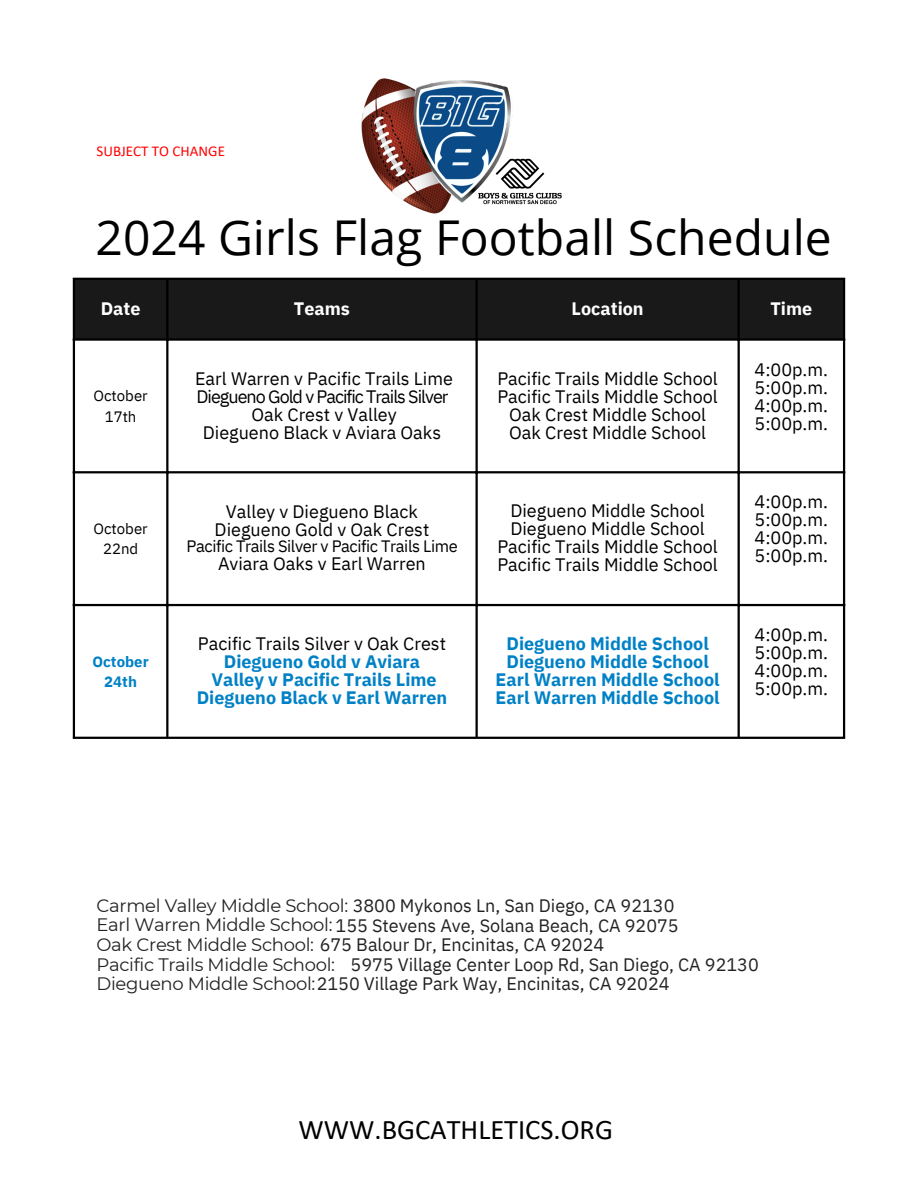
<style>
.page{position:relative;width:918px;height:1188px;background:#fff}
.page>*{position:absolute;margin:0;border:0;box-sizing:border-box;transform-origin:0 0}
.t1{font:48px "Open Sans";color:#000}
.t2{font:28.5px "Calibri";color:#000}
.t3{font:18px "IBM Plex Sans";color:#000}
.t4{font:18px/19.6px "IBM Plex Sans";color:#222}
.t5{font:700 18px "IBM Plex Sans";color:#0081c6}
.t6{font:18px/19.6px "Montserrat";letter-spacing:-.015em;color:#222}
.t7{font:18px "IBM Plex Sans";letter-spacing:-.055em;color:#000}
.t8{font:700 18px "IBM Plex Sans";color:#fff}
.t9{font:16.5px "IBM Plex Sans";letter-spacing:-.025em;color:#000}
.t10{font:15px/20.2px "IBM Plex Sans";color:#000;text-align:center}
.t11{font:15px "Calibri";color:#f00}
.t12{font:700 15px/20.2px "IBM Plex Sans";color:#0081c6;text-align:center}
.s1{font-family:"Montserrat"}
.s2{font-family:"IBM Plex Sans"}
</style>
<div class="page">
<img style="left:361px;top:78px;width:152px;height:136px">
<div style="left:474px;top:107px;width:276px;height:275px;background:#fff;border-radius:50%"></div>
<img style="left:471px;top:154px;width:91px;height:51px">
<div style="left:75px;top:280px;width:768px;height:58px;background:#191919"></div>
<hr style="left:73px;top:280px;width:2px;height:457px;background:#000">
<hr style="left:166px;top:280px;width:2px;height:457px;background:#000">
<hr style="left:476px;top:280px;width:2px;height:457px;background:#000">
<hr style="left:738px;top:280px;width:2px;height:457px;background:#000">
<hr style="left:843px;top:280px;width:2px;height:457px;background:#000">
<hr style="left:73px;top:278px;width:772px;height:2px;background:#000">
<hr style="left:73px;top:338px;width:772px;height:3px;background:#000">
<hr style="left:73px;top:471px;width:772px;height:2px;background:#000">
<hr style="left:73px;top:604px;width:772px;height:2px;background:#000">
<hr style="left:73px;top:737px;width:772px;height:2px;background:#000">
<p class="t11" style="left:97px;top:145px;width:130px">SUBJECT TO CHANGE</p>
<p class="t1" style="left:96px;top:204px;width:738px">2024 Girls Flag Football Schedule</p>
<p class="t8" style="left:101px;top:296px;width:41px">Date</p>
<h1 class="t8" style="left:294px;top:296px;width:58px">Teams</h1>
<p class="t8" style="left:572px;top:296px;width:74px">Location</p>
<p class="t8" style="left:770px;top:296px;width:43px">Time</p>
<p class="t10" style="left:94px;top:386px;width:56px">October<br>17th</p>
<p class="t10" style="left:94px;top:518px;width:56px">October<br>22nd</p>
<p class="t12" style="left:92px;top:651px;width:58px">October<br>24th</p>
<p class="t3" style="left:195px;top:366px;width:259px">Earl Warren v Pacific Trails Lime</p>
<p class="t7" style="left:196px;top:384px;width:254px">Diegueno Gold v Pacific Trails Silver</p>
<p class="t3" style="left:251px;top:402px;width:147px">Oak Crest v Valley</p>
<p class="t3" style="left:203px;top:420px;width:240px">Diegueno Black v Aviara Oaks</p>
<p class="t3" style="left:226px;top:500px;width:194px">Valley v Diegueno Black</p>
<p class="t3" style="left:215px;top:518px;width:216px">Diegueno Gold v Oak Crest</p>
<p class="t9" style="left:187px;top:535px;width:273px">Pacific Trails Silver v Pacific Trails Lime</p>
<p class="t3" style="left:218px;top:552px;width:209px">Aviara Oaks v Earl Warren</p>
<p class="t3" style="left:198px;top:632px;width:250px">Pacific Trails Silver v Oak Crest</p>
<p class="t5" style="left:224px;top:650px;width:198px">Diegueno Gold v Aviara</p>
<p class="t5" style="left:211px;top:668px;width:227px">Valley v Pacific Trails Lime</p>
<p class="t5" style="left:197px;top:686px;width:252px">Diegueno Black v Earl Warren</p>
<p class="t3" style="left:497px;top:366px;width:222px">Pacific Trails Middle School</p>
<p class="t3" style="left:497px;top:384px;width:222px">Pacific Trails Middle School</p>
<p class="t3" style="left:509px;top:402px;width:198px">Oak Crest Middle School</p>
<p class="t3" style="left:509px;top:420px;width:198px">Oak Crest Middle School</p>
<p class="t3" style="left:510px;top:499px;width:196px">Diegueno Middle School</p>
<p class="t3" style="left:510px;top:517px;width:196px">Diegueno Middle School</p>
<p class="t3" style="left:497px;top:535px;width:222px">Pacific Trails Middle School</p>
<p class="t3" style="left:497px;top:553px;width:222px">Pacific Trails Middle School</p>
<p class="t5" style="left:506px;top:632px;width:204px">Diegueno Middle School</p>
<p class="t5" style="left:506px;top:650px;width:204px">Diegueno Middle School</p>
<p class="t5" style="left:496px;top:668px;width:226px">Earl Warren Middle School</p>
<p class="t5" style="left:496px;top:686px;width:226px">Earl Warren Middle School</p>
<p class="t3" style="left:755px;top:357px;width:75px">4:00p.m.</p>
<p class="t3" style="left:755px;top:375px;width:75px">5:00p.m.</p>
<p class="t3" style="left:755px;top:393px;width:75px">4:00p.m.</p>
<p class="t3" style="left:755px;top:411px;width:75px">5:00p.m.</p>
<p class="t3" style="left:755px;top:490px;width:75px">4:00p.m.</p>
<p class="t3" style="left:755px;top:508px;width:75px">5:00p.m.</p>
<p class="t3" style="left:755px;top:526px;width:75px">4:00p.m.</p>
<p class="t3" style="left:755px;top:544px;width:75px">5:00p.m.</p>
<p class="t3" style="left:755px;top:623px;width:75px">4:00p.m.</p>
<p class="t3" style="left:755px;top:641px;width:75px">5:00p.m.</p>
<p class="t3" style="left:755px;top:659px;width:75px">4:00p.m.</p>
<p class="t3" style="left:755px;top:677px;width:75px">5:00p.m.</p>
<h3 class="t4" style="left:97px;top:895px;width:584px"><span class="s1">Carmel Valley Middle School:</span> 3800 Mykonos Ln, San Diego, CA 92130<br><span class="s1">Earl Warren Middle School:</span> 155 Stevens Ave, Solana Beach, CA 92075</h3>
<h3 class="t4" style="left:97px;top:935px;width:509px"><span class="s1">Oak Crest Middle School:</span> 675 Balour Dr, Encinitas, CA 92024</h3>
<h3 class="t6" style="left:97px;top:954px;width:575px">Pacific Trails Middle School:<br>Diegueno Middle School:<span class="s2">2150 Village Park Way, Encinitas, CA 92024</span></h3>
<h3 class="t4" style="left:351px;top:954px;width:410px">5975 Village Center Loop Rd, San Diego, CA 92130</h3>
<h2 class="t2" style="left:299px;top:1118px;width:316px">WWW.BGCATHLETICS.ORG</h2>
</div>
